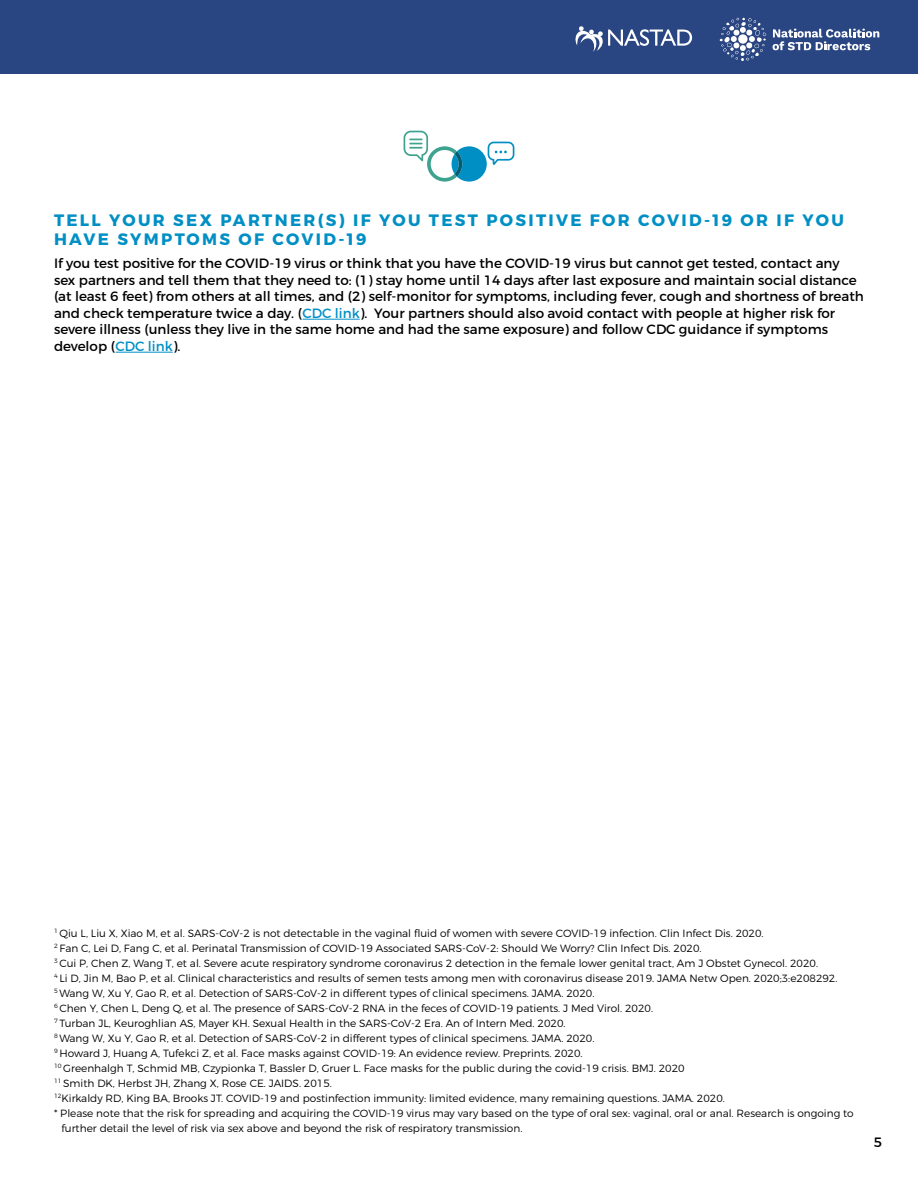
<style>
.page{position:relative;width:918px;height:1188px;background:#fff}
.page>*{position:absolute;margin:0;border:0;box-sizing:border-box;transform-origin:0 0}
.t1{font:700 16.5px/19.5px "Montserrat";letter-spacing:.14em;color:#008fc4}
.t2{font:13.5px/16.5px "Montserrat";color:#000}
.t3{font:300 10.5px/15px "Montserrat";color:#000}
.s1{color:#008fc4}
</style>
<div class="page">
<div style="left:0;top:0;width:918px;height:73px;background:#294582"></div>
<svg style="left:575px;top:26px;width:117px;height:26px"></svg>
<svg style="left:720px;top:18px;width:46px;height:43px"></svg>
<svg style="left:773px;top:29px;width:106px;height:21px"></svg>
<hr style="left:303px;top:319px;width:57px;height:1px;background:#008fc4">
<hr style="left:116px;top:352px;width:57px;height:1px;background:#008fc4">
<svg style="left:404px;top:131px;width:110px;height:51px"></svg>
<p class="t1" style="left:54px;top:210px;width:792px">TELL YOUR SEX PARTNER(S) IF YOU TEST POSITIVE FOR COVID-19 OR IF YOU<br>HAVE SYMPTOMS OF COVID-19</p>
<p class="t2" style="left:54px;top:255px;width:811px">If you test positive for the COVID-19 virus or think that you have the COVID-19 virus but cannot get tested, contact any sex partners and tell them that they need to: (1) stay home until 14 days after last exposure and maintain social distance (at least 6 feet) from others at all times, and (2) self-monitor for symptoms, including fever, cough and shortness of breath and check temperature twice a day. (<span class="s1">CDC link</span>). Your partners should also avoid contact with people at higher risk for severe illness (unless they live in the same home and had the same exposure) and follow CDC guidance if symptoms develop (<span class="s1">CDC link</span>).</p>
<p class="t3" style="left:54px;top:926px;width:711px"><sup>1</sup> Qiu L, Liu X, Xiao M, et al. SARS-CoV-2 is not detectable in the vaginal fluid of women with severe COVID-19 infection. Clin Infect Dis. 2020.</p>
<p class="t3" style="left:54px;top:941px;width:649px"><sup>2</sup> Fan C, Lei D, Fang C, et al. Perinatal Transmission of COVID-19 Associated SARS-CoV-2: Should We Worry? Clin Infect Dis. 2020.</p>
<p class="t3" style="left:54px;top:956px;width:766px"><sup>3</sup> Cui P, Chen Z, Wang T, et al. Severe acute respiratory syndrome coronavirus 2 detection in the female lower genital tract, Am J Obstet Gynecol. 2020.</p>
<p class="t3" style="left:54px;top:971px;width:785px"><sup>4</sup> Li D, Jin M, Bao P, et al. Clinical characteristics and results of semen tests among men with coronavirus disease 2019. JAMA Netw Open. 2020;3:e208292.</p>
<p class="t3" style="left:54px;top:986px;width:542px"><sup>5</sup> Wang W, Xu Y, Gao R, et al. Detection of SARS-CoV-2 in different types of clinical specimens. JAMA. 2020.</p>
<p class="t3" style="left:54px;top:1001px;width:601px"><sup>6</sup> Chen Y, Chen L, Deng Q, et al. The presence of SARS-CoV-2 RNA in the feces of COVID-19 patients. J Med Virol. 2020.</p>
<p class="t3" style="left:54px;top:1016px;width:513px"><sup>7</sup> Turban JL, Keuroghlian AS, Mayer KH. Sexual Health in the SARS-CoV-2 Era. An of Intern Med. 2020.</p>
<p class="t3" style="left:54px;top:1031px;width:542px"><sup>8</sup> Wang W, Xu Y, Gao R, et al. Detection of SARS-CoV-2 in different types of clinical specimens. JAMA. 2020.</p>
<p class="t3" style="left:54px;top:1046px;width:530px"><sup>9</sup> Howard J, Huang A, Tufekci Z, et al. Face masks against COVID-19: An evidence review. Preprints. 2020.</p>
<p class="t3" style="left:54px;top:1061px;width:632px"><sup>10</sup> Greenhalgh T, Schmid MB, Czypionka T, Bassler D, Gruer L. Face masks for the public during the covid-19 crisis. BMJ. 2020</p>
<p class="t3" style="left:54px;top:1076px;width:279px"><sup>11</sup> Smith DK, Herbst JH, Zhang X, Rose CE. JAIDS. 2015.</p>
<p class="t3" style="left:54px;top:1091px;width:672px"><sup>12</sup>Kirkaldy RD, King BA, Brooks JT. COVID-19 and postinfection immunity: limited evidence, many remaining questions. JAMA. 2020.</p>
<p class="t3" style="left:62px;top:1106px;width:794px;text-indent:-8px">* Please note that the risk for spreading and acquiring the COVID-19 virus may vary based on the type of oral sex: vaginal, oral or anal. Research is ongoing to further detail the level of risk via sex above and beyond the risk of respiratory transmission.</p>
<p class="t2" style="left:874px;top:1134px;width:10px">5</p>
</div>
